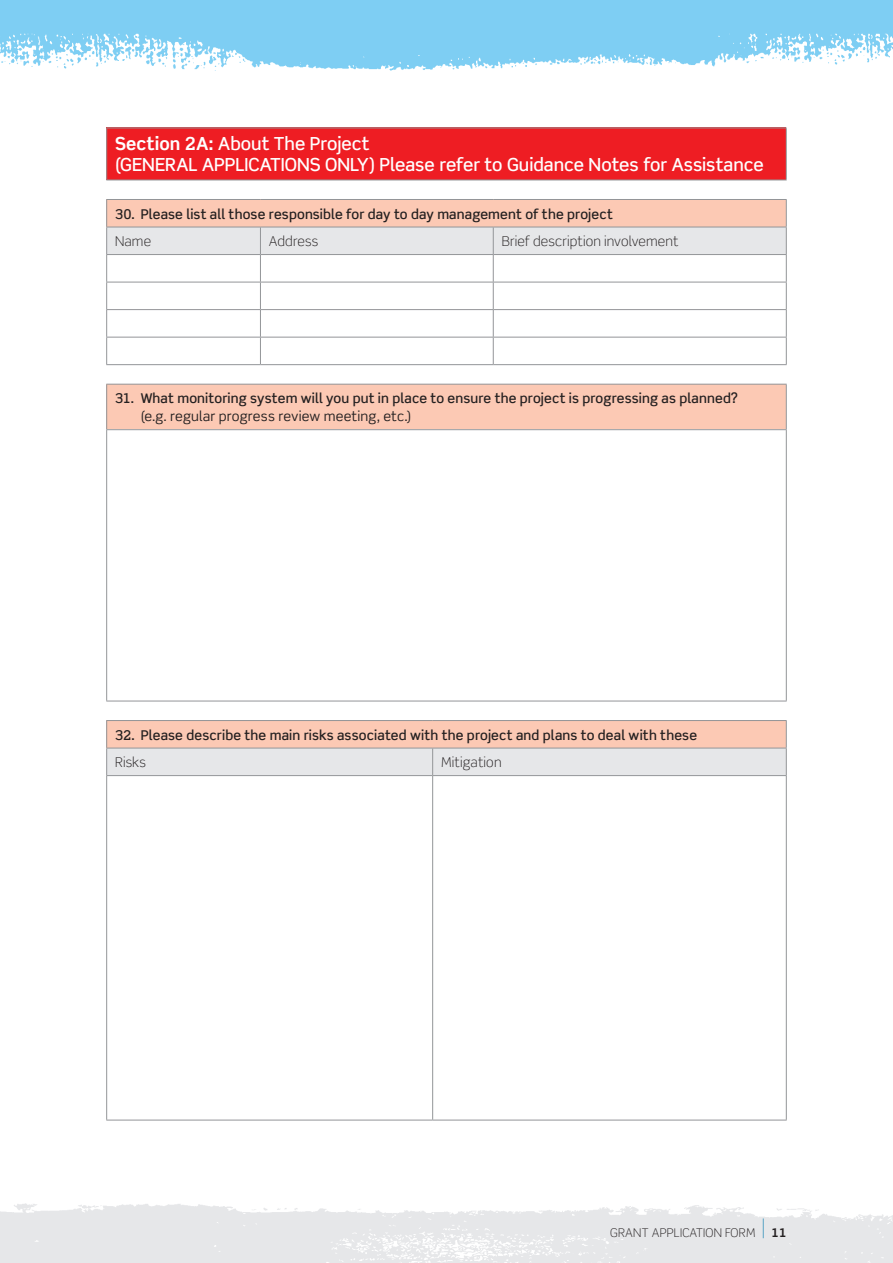
<style>
.page{position:relative;width:893px;height:1263px;background:#fff}
.page>*{position:absolute;margin:0;border:0;box-sizing:border-box;transform-origin:0 0}
.t1{font:500 18px/21px "Scene Pro";letter-spacing:-.005em;color:#fff}
.t2{font:500 13.5px "Scene Pro";letter-spacing:.01em;color:#231f20}
.t3{font:300 13.5px "Scene Pro";letter-spacing:.01em;color:#231f20}
.t4{font:13.5px "Scene Pro";letter-spacing:.01em;color:#231f20}
.t5{font:300 12px "Scene Pro";letter-spacing:.02em;color:#231f20}
.s1{font-weight:700}
.s2{font-size:24px;color:#0079ad}
</style>
<div class="page">
<img style="left:0;top:1203px;width:893px;height:60px">
<img style="left:0;top:0;width:893px;height:71px">
<div style="left:107px;top:128px;width:679px;height:52px;background:#ee1d23"></div>
<hr style="left:786px;top:128px;width:1px;height:52px;background:#939598">
<hr style="left:106px;top:128px;width:681px;height:1px;background:#939598">
<hr style="left:106px;top:128px;width:1px;height:52px;background:#939598">
<hr style="left:106px;top:180px;width:681px;height:1px;background:#939598">
<hr style="left:106px;top:364px;width:154px;height:1px;background:#939598">
<hr style="left:260px;top:364px;width:233px;height:1px;background:#939598">
<hr style="left:493px;top:364px;width:294px;height:1px;background:#939598">
<hr style="left:106px;top:199px;width:154px;height:1px;background:#939598">
<hr style="left:260px;top:199px;width:233px;height:1px;background:#939598">
<hr style="left:493px;top:199px;width:294px;height:1px;background:#939598">
<svg style="left:106px;top:200px;width:681px;height:164px"></svg>
<hr style="left:106px;top:227px;width:154px;height:1px;background:#939598">
<hr style="left:260px;top:227px;width:233px;height:1px;background:#939598">
<hr style="left:493px;top:227px;width:294px;height:1px;background:#939598">
<div style="left:107px;top:384px;width:679px;height:46px;background:#fcc9b4"></div>
<hr style="left:106px;top:384px;width:681px;height:1px;background:#939598">
<hr style="left:106px;top:384px;width:1px;height:45px;background:#939598">
<hr style="left:786px;top:384px;width:1px;height:45px;background:#939598">
<hr style="left:106px;top:429px;width:681px;height:1px;background:#939598">
<hr style="left:106px;top:430px;width:1px;height:271px;background:#939598">
<hr style="left:786px;top:430px;width:1px;height:271px;background:#939598">
<hr style="left:106px;top:701px;width:681px;height:1px;background:#939598">
<svg style="left:107px;top:776px;width:679px;height:344px"></svg>
<hr style="left:106px;top:1120px;width:327px;height:1px;background:#939598">
<hr style="left:106px;top:720px;width:327px;height:1px;background:#939598">
<hr style="left:433px;top:720px;width:354px;height:1px;background:#939598">
<svg style="left:106px;top:721px;width:681px;height:54px;background:#efd6cd"></svg>
<hr style="left:106px;top:748px;width:327px;height:1px;background:#939598">
<hr style="left:433px;top:748px;width:354px;height:1px;background:#939598">
<hr style="left:106px;top:775px;width:327px;height:1px;background:#939598">
<hr style="left:106px;top:776px;width:1px;height:344px;background:#939598">
<hr style="left:433px;top:775px;width:354px;height:1px;background:#939598">
<hr style="left:432px;top:776px;width:1px;height:344px;background:#939598">
<hr style="left:786px;top:776px;width:1px;height:344px;background:#939598">
<hr style="left:433px;top:1120px;width:354px;height:1px;background:#939598">
<h1 class="t1" style="left:115px;top:133px;width:650px"><span class="s1">Section 2A:</span> About The Project<br>(GENERAL APPLICATIONS ONLY) Please refer to Guidance Notes for Assistance</h1>
<p class="t2" style="left:115px;top:205px;width:499px">30. Please list all those responsible for day to day management of the project</p>
<p class="t3" style="left:115px;top:233px;width:37px">Name</p>
<p class="t3" style="left:269px;top:233px;width:51px">Address</p>
<p class="t3" style="left:502px;top:233px;width:178px">Brief description involvement</p>
<p class="t2" style="left:115px;top:390px;width:624px">31. What monitoring system will you put in place to ensure the project is progressing as planned?</p>
<p class="t4" style="left:141px;top:408px;width:272px">(e.g. regular progress review meeting, etc.)</p>
<p class="t2" style="left:115px;top:726px;width:583px">32. Please describe the main risks associated with the project and plans to deal with these</p>
<p class="t3" style="left:115px;top:754px;width:32px">Risks</p>
<p class="t3" style="left:441px;top:754px;width:62px">Mitigation</p>
<p class="t5" style="left:610px;top:1226px;width:178px">GRANT APPLICATION FORM <span class="s2">|</span> <span class="s1">11</span></p>
</div>
